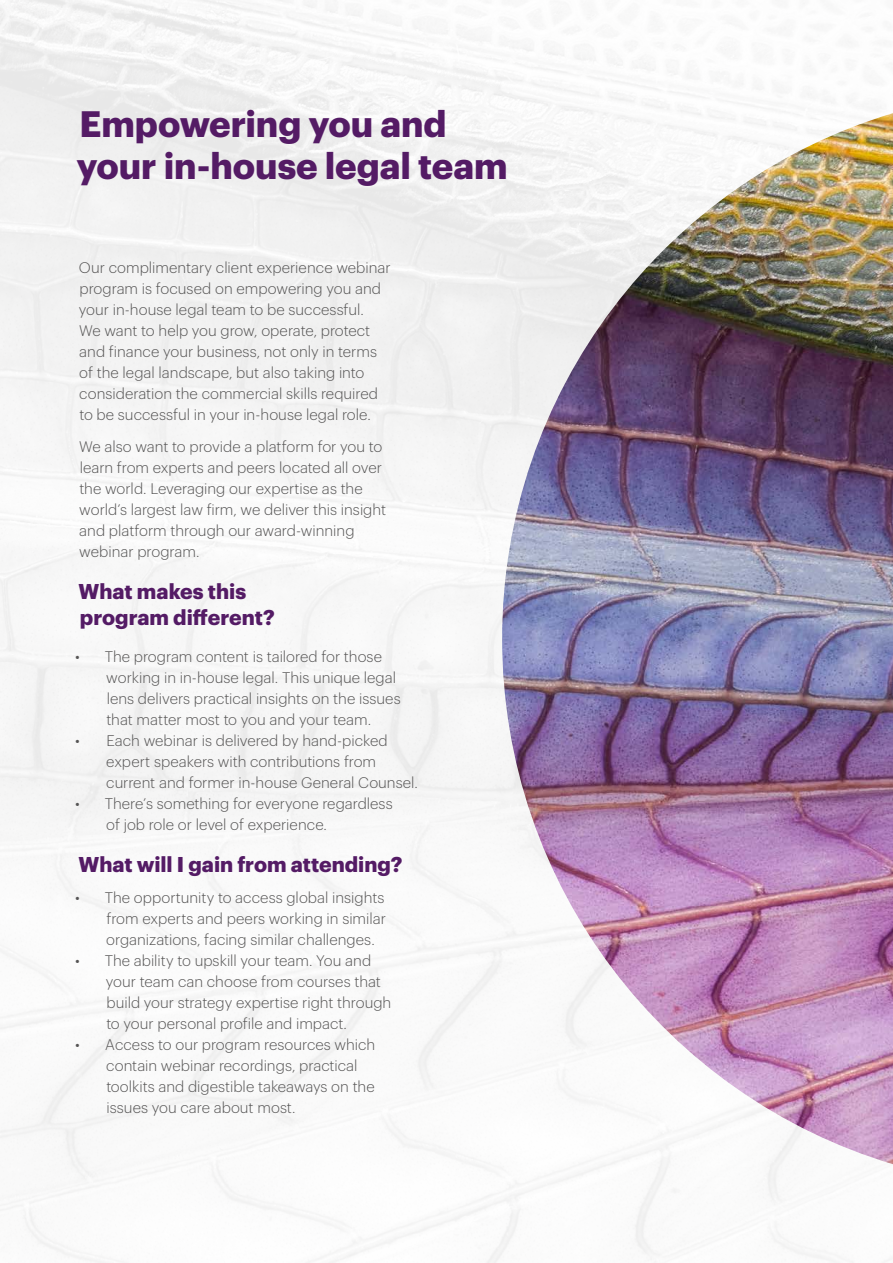
<style>
.page{position:relative;width:893px;height:1263px;background:#fff}
.page>*{position:absolute;margin:0;border:0;box-sizing:border-box;transform-origin:0 0}
.t1{font:700 36px/42px "Dentons Sans";color:#541b65}
.t2{font:700 21px/26.2px "Dentons Sans";color:#541b65}
.t3{font:300 15px/21px "Dentons Sans";color:#555454}
</style>
<div class="page">
<hr style="left:0;top:0;width:1px;height:1263px;background:#3c1558">
<img style="left:502px;top:113px;width:391px;height:1051px">
<h1 class="t1" style="left:77px;top:99px;width:433px">Empowering you and your in-house legal team</h1>
<p class="t3" style="left:79px;top:256px;width:313px">Our complimentary client experience webinar program is focused on empowering you and your in-house legal team to be successful.<br>We want to help you grow, operate, protect and finance your business, not only in terms of the legal landscape, but also taking into consideration the commercial skills required to be successful in your in-house legal role.</p>
<p class="t3" style="left:79px;top:434px;width:309px">We also want to provide a platform for you to learn from experts and peers located all over the world. Leveraging our expertise as the world’s largest law firm, we deliver this insight and platform through our award-winning webinar program.</p>
<h2 class="t2" style="left:79px;top:576px;width:198px">What makes this program different?</h2>
<p class="t3" style="left:106px;top:644px;width:296px;text-indent:-31px">• The program content is tailored for those working in in-house legal. This unique legal lens delivers practical insights on the issues that matter most to you and your team.</p>
<p class="t3" style="left:106px;top:728px;width:313px;text-indent:-31px">• Each webinar is delivered by hand-picked expert speakers with contributions from current and former in-house General Counsel.</p>
<p class="t3" style="left:106px;top:791px;width:288px;text-indent:-31px">• There’s something for everyone regardless of job role or level of experience.</p>
<h2 class="t2" style="left:79px;top:849px;width:325px">What will I gain from attending?</h2>
<p class="t3" style="left:106px;top:886px;width:281px;text-align:justify;text-indent:-31px">• The opportunity to access global insights from experts and peers working in similar organizations, facing similar challenges.</p>
<p class="t3" style="left:106px;top:949px;width:287px;text-indent:-31px">• The ability to upskill your team. You and your team can choose from courses that build your strategy expertise right through to your personal profile and impact.</p>
<p class="t3" style="left:106px;top:1033px;width:271px;text-indent:-31px">• Access to our program resources which contain webinar recordings, practical toolkits and digestible takeaways on the issues you care about most.</p>
</div>
